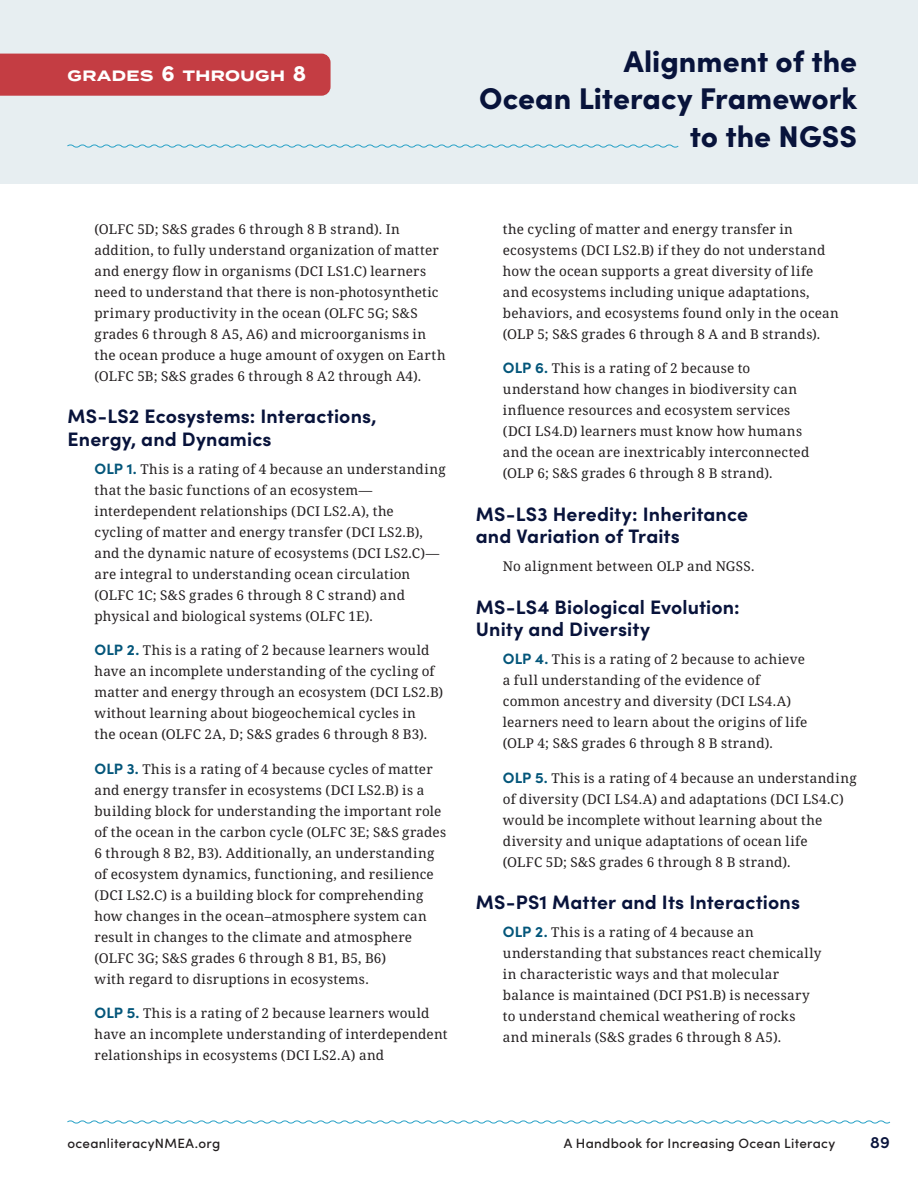
<style>
.page{position:relative;width:918px;height:1188px;background:#fff}
.page>*{position:absolute;margin:0;border:0;box-sizing:border-box;transform-origin:0 0}
.t1{font:900 30px/37.5px "Sofia Pro";color:#08133b;text-align:right}
.H6_NGSS_dark_blue_sp{font:700 19.5px/22.5px "Sofia Pro";letter-spacing:.01em;color:#08133b}
.t2{font:600 16.5px "Sofia Pro";color:#08133b}
.t3{font:700 15px "Termina";letter-spacing:.025em;color:#fff}
.P_Indented_Medium_NG{font:13.5px/21px "Noto Serif";letter-spacing:.015em;color:#231f20}
.t4{font:500 13.5px "Sofia Pro";letter-spacing:.02em;color:#231f20}
.P_Indented_-_Medium{font:13.5px "Noto Serif";letter-spacing:.015em;color:#231f20}
.s1{font-family:"Sofia Pro";font-weight:900;font-size:22.5px}
.s2{font-family:"Sofia Pro";font-weight:700;font-size:15px;color:#04567a}
</style>
<div class="page">
<div style="left:0;top:0;width:918px;height:184px;background:#e7eef1"></div>
<svg style="left:67px;top:1120px;width:824px;height:4px"></svg>
<svg style="left:67px;top:144px;width:612px;height:4px"></svg>
<div style="left:0;top:54px;width:331px;height:42px;background:#c43d43"></div>
<p class="t3" style="left:68px;top:65px;width:240px">GRADES <span class="s1">6</span> THROUGH <span class="s1">8</span></p>
<h1 class="t1" style="left:479px;top:40px;width:380px">Alignment of the<br>Ocean Literacy Framework to the NGSS</h1>
<p class="P_Indented_Medium_NG" style="left:94px;top:219px;width:353px">(OLFC 5D; S&amp;S grades 6 through 8 B strand). In addition, to fully understand organization of matter and energy flow in organisms (DCI LS1.C) learners need to understand that there is non-photosynthetic primary productivity in the ocean (OLFC 5G; S&amp;S grades 6 through 8 A5, A6) and microorganisms in the ocean produce a huge amount of oxygen on Earth (OLFC 5B; S&amp;S grades 6 through 8 A2 through A4).</p>
<h6 class="H6_NGSS_dark_blue_sp" style="left:67px;top:404px;width:311px">MS-LS2 Ecosystems: Interactions,<br>Energy, and Dynamics</h6>
<p class="P_Indented_Medium_NG" style="left:94px;top:459px;width:353px"><span class="s2">OLP 1.</span> This is a rating of 4 because an understanding that the basic functions of an ecosystem— interdependent relationships (DCI LS2.A), the<br>cycling of matter and energy transfer (DCI LS2.B), and the dynamic nature of ecosystems (DCI LS2.C)— are integral to understanding ocean circulation (OLFC 1C; S&amp;S grades 6 through 8 C strand) and physical and biological systems (OLFC 1E).</p>
<p class="P_Indented_Medium_NG" style="left:94px;top:640px;width:350px"><span class="s2">OLP 2.</span> This is a rating of 2 because learners would have an incomplete understanding of the cycling of matter and energy through an ecosystem (DCI LS2.B) without learning about biogeochemical cycles in<br>the ocean (OLFC 2A, D; S&amp;S grades 6 through 8 B3).</p>
<p class="P_Indented_Medium_NG" style="left:94px;top:759px;width:353px"><span class="s2">OLP 3.</span> This is a rating of 4 because cycles of matter and energy transfer in ecosystems (DCI LS2.B) is a building block for understanding the important role of the ocean in the carbon cycle (OLFC 3E; S&amp;S grades 6 through 8 B2, B3). Additionally, an understanding of ecosystem dynamics, functioning, and resilience (DCI LS2.C) is a building block for comprehending how changes in the ocean–atmosphere system can result in changes to the climate and atmosphere (OLFC 3G; S&amp;S grades 6 through 8 B1, B5, B6)<br>with regard to disruptions in ecosystems.</p>
<p class="P_Indented_Medium_NG" style="left:94px;top:1003px;width:355px"><span class="s2">OLP 5.</span> This is a rating of 2 because learners would have an incomplete understanding of interdependent relationships in ecosystems (DCI LS2.A) and</p>
<p class="P_Indented_Medium_NG" style="left:503px;top:219px;width:338px">the cycling of matter and energy transfer in ecosystems (DCI LS2.B) if they do not understand how the ocean supports a great diversity of life and ecosystems including unique adaptations, behaviors, and ecosystems found only in the ocean (OLP 5; S&amp;S grades 6 through 8 A and B strands).</p>
<p class="P_Indented_Medium_NG" style="left:503px;top:358px;width:308px"><span class="s2">OLP 6.</span> This is a rating of 2 because to understand how changes in biodiversity can influence resources and ecosystem services (DCI LS4.D) learners must know how humans and the ocean are inextricably interconnected (OLP 6; S&amp;S grades 6 through 8 B strand).</p>
<h6 class="H6_NGSS_dark_blue_sp" style="left:476px;top:501px;width:274px">MS-LS3 Heredity: Inheritance and Variation of Traits</h6>
<p class="P_Indented_-_Medium" style="left:503px;top:557px;width:253px">No alignment between OLP and NGSS.</p>
<h6 class="H6_NGSS_dark_blue_sp" style="left:476px;top:594px;width:265px">MS-LS4 Biological Evolution:<br>Unity and Diversity</h6>
<p class="P_Indented_Medium_NG" style="left:503px;top:649px;width:306px"><span class="s2">OLP 4.</span> This is a rating of 2 because to achieve a full understanding of the evidence of common ancestry and diversity (DCI LS4.A) learners need to learn about the origins of life (OLP 4; S&amp;S grades 6 through 8 B strand).</p>
<p class="P_Indented_Medium_NG" style="left:503px;top:768px;width:355px"><span class="s2">OLP 5.</span> This is a rating of 4 because an understanding of diversity (DCI LS4.A) and adaptations (DCI LS4.C) would be incomplete without learning about the diversity and unique adaptations of ocean life<br>(OLFC 5D; S&amp;S grades 6 through 8 B strand).</p>
<h6 class="H6_NGSS_dark_blue_sp" style="left:476px;top:890px;width:326px">MS-PS1 Matter and Its Interactions</h6>
<p class="P_Indented_Medium_NG" style="left:503px;top:922px;width:320px"><span class="s2">OLP 2.</span> This is a rating of 4 because an understanding that substances react chemically in characteristic ways and that molecular balance is maintained (DCI PS1.B) is necessary to understand chemical weathering of rocks and minerals (S&amp;S grades 6 through 8 A5).</p>
<p class="t4" style="left:68px;top:1133px;width:154px">oceanliteracyNMEA.org</p>
<p class="t4" style="left:564px;top:1133px;width:273px">A Handbook for Increasing Ocean Literacy</p>
<p class="t2" style="left:870px;top:1130px;width:21px">89</p>
</div>
